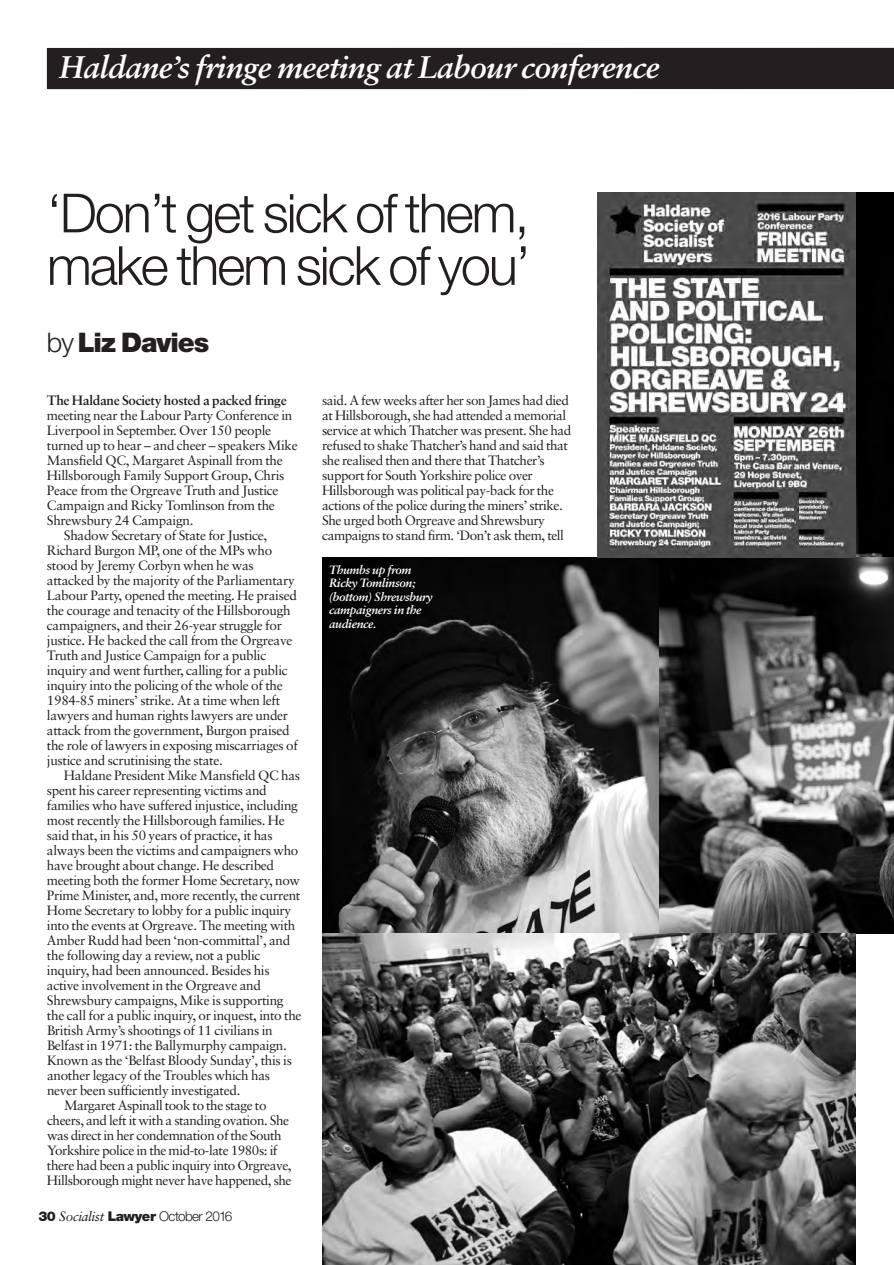
<style>
.page{position:relative;width:894px;height:1265px;background:#fff}
.page>*{position:absolute;margin:0;border:0;box-sizing:border-box;transform-origin:0 0}
.t1{font:300 54px/52.5px "Helvetica Neue CE";letter-spacing:-.04em;color:#231f20}
.t2{font:italic 700 31.2px "Sabon";letter-spacing:-.02em;color:#fff}
.t3{font:900 27px "Helvetica Neue CE";letter-spacing:-.04em;color:#231f20}
.t4{font:13.5px/15px "Sabon";letter-spacing:-.02em;color:#231f20}
.t5{font:700 13.5px "Sabon";letter-spacing:-.02em;color:#231f20}
.t6{font:300 13.5px "Helvetica Neue CE";letter-spacing:-.05em;color:#231f20}
.t7{font:italic 700 12px/13.5px "Sabon";letter-spacing:-.03em;color:#fff}
.s1{font-weight:300}
.s2{font-weight:900}
.s3{font-family:"Sabon";font-weight:400;font-style:italic}
</style>
<div class="page">
<div style="left:855px;top:193px;width:38px;height:364px;background:#000"></div>
<div style="left:47px;top:48px;width:846px;height:41px;background:#231f20"></div>
<img style="left:322px;top:557px;width:337px;height:376px">
<img style="left:659px;top:557px;width:234px;height:376px">
<img style="left:322px;top:933px;width:533px;height:331px">
<img style="left:597px;top:193px;width:258px;height:364px">
<p class="t2" style="left:59px;top:54px;width:601px">Haldane’s fringe meeting at Labour conference</p>
<p class="t1" style="left:47px;top:192px;width:485px">‘Don’t get sick of them, make them sick of you’</p>
<p class="t3" style="left:47px;top:333px;width:164px"><span class="s1">by</span> Liz Davies</p>
<p class="t5" style="left:47px;top:394px;width:241px">The Haldane Society hosted a packed fringe</p>
<p class="t4" style="left:47px;top:409px;width:247px">meeting near the Labour Party Conference in</p>
<p class="t4" style="left:47px;top:424px;width:226px">Liverpool in September. Over 150 people</p>
<p class="t4" style="left:47px;top:439px;width:252px">turned up to hear – and cheer – speakers Mike</p>
<p class="t4" style="left:47px;top:454px;width:237px">Mansfield QC, Margaret Aspinall from the</p>
<p class="t4" style="left:47px;top:469px;width:239px">Hillsborough Family Support Group, Chris</p>
<p class="t4" style="left:47px;top:484px;width:233px">Peace from the Orgreave Truth and Justice</p>
<p class="t4" style="left:47px;top:499px;width:229px">Campaign and Ricky Tomlinson from the</p>
<p class="t4" style="left:47px;top:514px;width:148px">Shrewsbury 24 Campaign.</p>
<p class="t4" style="left:64px;top:529px;width:205px">Shadow Secretary of State for Justice,</p>
<p class="t4" style="left:47px;top:544px;width:227px">Richard Burgon MP, one of the MPs who</p>
<p class="t4" style="left:47px;top:559px;width:208px">stood by Jeremy Corbyn when he was</p>
<p class="t4" style="left:47px;top:574px;width:249px">attacked by the majority of the Parliamentary</p>
<p class="t4" style="left:47px;top:589px;width:251px">Labour Party, opened the meeting. He praised</p>
<p class="t4" style="left:47px;top:604px;width:245px">the courage and tenacity of the Hillsborough</p>
<p class="t4" style="left:47px;top:619px;width:236px">campaigners, and their 26-year struggle for</p>
<p class="t4" style="left:47px;top:634px;width:247px">justice. He backed the call from the Orgreave</p>
<p class="t4" style="left:47px;top:649px;width:221px">Truth and Justice Campaign for a public</p>
<p class="t4" style="left:47px;top:664px;width:242px">inquiry and went further, calling for a public</p>
<p class="t4" style="left:47px;top:679px;width:237px">inquiry into the policing of the whole of the</p>
<p class="t4" style="left:47px;top:694px;width:235px">1984-85 miners’ strike. At a time when left</p>
<p class="t4" style="left:47px;top:709px;width:243px">lawyers and human rights lawyers are under</p>
<p class="t4" style="left:47px;top:724px;width:244px">attack from the government, Burgon praised</p>
<p class="t4" style="left:47px;top:739px;width:252px">the role of lawyers in exposing miscarriages of</p>
<p class="t4" style="left:47px;top:754px;width:177px">justice and scrutinising the state.</p>
<p class="t4" style="left:64px;top:769px;width:238px">Haldane President Mike Mansfield QC has</p>
<p class="t4" style="left:47px;top:784px;width:221px">spent his career representing victims and</p>
<p class="t4" style="left:47px;top:799px;width:252px">families who have suffered injustice, including</p>
<p class="t4" style="left:47px;top:814px;width:239px">most recently the Hillsborough families. He</p>
<p class="t4" style="left:47px;top:829px;width:227px">said that, in his 50 years of practice, it has</p>
<p class="t4" style="left:47px;top:843px;width:253px">always been the victims and campaigners who</p>
<p class="t4" style="left:47px;top:858px;width:229px">have brought about change. He described</p>
<p class="t4" style="left:47px;top:873px;width:254px">meeting both the former Home Secretary, now</p>
<p class="t4" style="left:47px;top:888px;width:255px">Prime Minister, and, more recently, the current</p>
<p class="t4" style="left:47px;top:903px;width:246px">Home Secretary to lobby for a public inquiry</p>
<p class="t4" style="left:47px;top:918px;width:250px">into the events at Orgreave. The meeting with</p>
<p class="t4" style="left:47px;top:933px;width:245px">Amber Rudd had been ‘non-committal’, and</p>
<p class="t4" style="left:47px;top:948px;width:215px">the following day a review, not a public</p>
<p class="t4" style="left:47px;top:963px;width:224px">inquiry, had been announced. Besides his</p>
<p class="t4" style="left:47px;top:978px;width:215px">active involvement in the Orgreave and</p>
<p class="t4" style="left:47px;top:993px;width:238px">Shrewsbury campaigns, Mike is supporting</p>
<p class="t4" style="left:47px;top:1008px;width:256px">the call for a public inquiry, or inquest, into the</p>
<p class="t4" style="left:47px;top:1023px;width:227px">British Army’s shootings of 11 civilians in</p>
<p class="t4" style="left:47px;top:1038px;width:241px">Belfast in 1971: the Ballymurphy campaign.</p>
<p class="t4" style="left:47px;top:1053px;width:246px">Known as the ‘Belfast Bloody Sunday’, this is</p>
<p class="t4" style="left:47px;top:1068px;width:224px">another legacy of the Troubles which has</p>
<p class="t4" style="left:47px;top:1083px;width:195px">never been sufficiently investigated.</p>
<p class="t4" style="left:64px;top:1098px;width:204px">Margaret Aspinall took to the stage to</p>
<p class="t4" style="left:47px;top:1113px;width:244px">cheers, and left it with a standing ovation. She</p>
<p class="t4" style="left:47px;top:1128px;width:236px">was direct in her condemnation of the South</p>
<p class="t4" style="left:47px;top:1143px;width:232px">Yorkshire police in the mid-to-late 1980s: if</p>
<p class="t4" style="left:47px;top:1158px;width:246px">there had been a public inquiry into Orgreave,</p>
<p class="t4" style="left:47px;top:1173px;width:246px">Hillsborough might never have happened, she</p>
<p class="t6" style="left:38px;top:1211px;width:195px"><span class="s2">30</span> <span class="s3">Socialist</span> <span class="s2">Lawyer</span> October 2016</p>
<p class="t4" style="left:322px;top:393px;width:250px">said. A few weeks after her son James had died at Hillsborough, she had attended a memorial service at which Thatcher was present. She had refused to shake Thatcher’s hand and said that she realised then and there that Thatcher’s support for South Yorkshire police over Hillsborough was political pay-back for the actions of the police during the miners’ strike.<br>She urged both Orgreave and Shrewsbury campaigns to stand firm. ‘Don’t ask them, tell</p>
<p class="t7" style="left:329px;top:563px;width:105px">Thumbs up from<br>Ricky Tomlinson; (bottom) Shrewsbury campaigners in the audience.</p>
</div>
